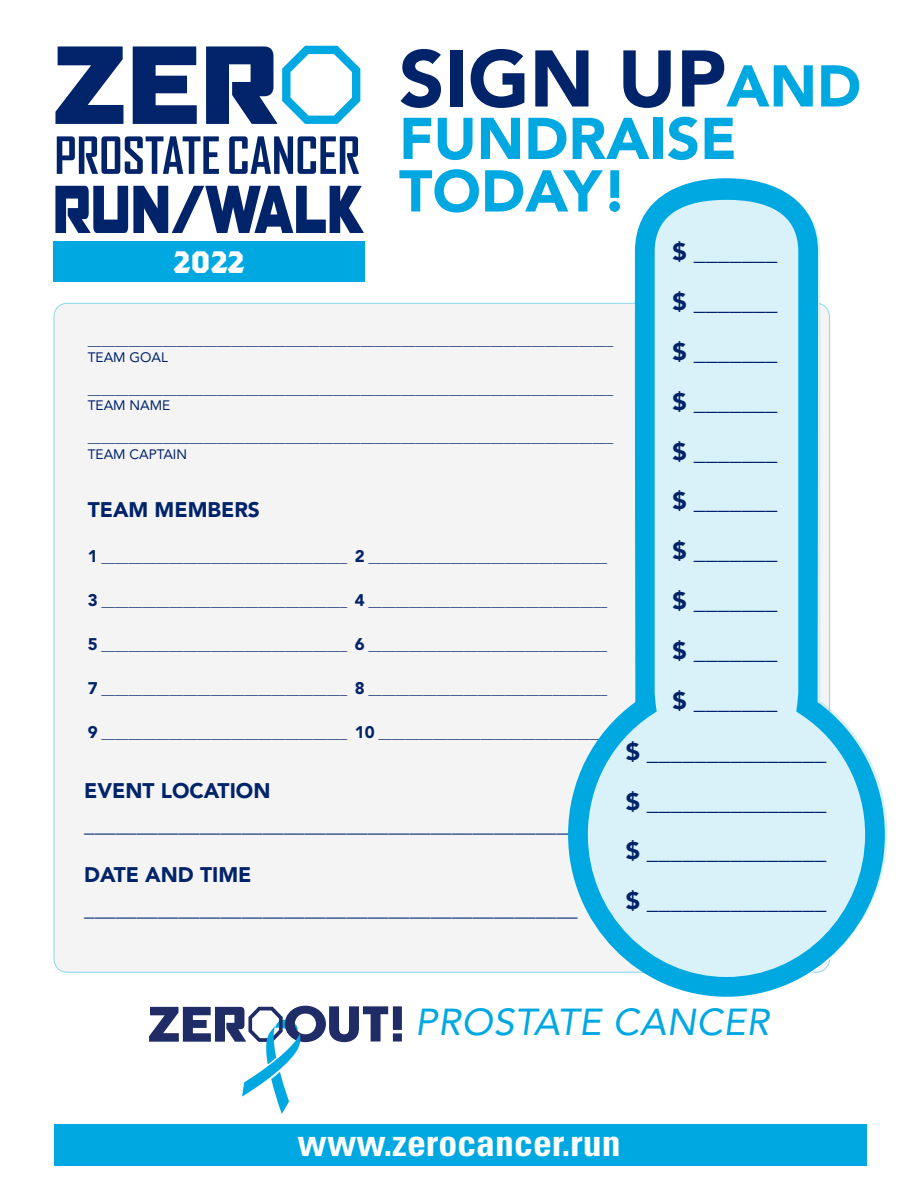
<style>
.page{position:relative;width:918px;height:1188px;background:#fff}
.page>*{position:absolute;margin:0;border:0;box-sizing:border-box;transform-origin:0 0}
.t1{font:900 79.2px "Avenir";color:#002369}
.t2{font:900 58.2px/52.5px "Avenir";color:#00a8e2}
.t3{font:700 condensed 37.8px "Univers";color:#fff}
.t4{font:italic 37.5px "Avenir";letter-spacing:.015em;color:#00a8e2}
.t5{font:700 31.05px "Brothers OT";color:#fff;scale:.96 1}
.t6{font:900 24px/49.9px "Avenir";color:#002369;text-align:center}
.t7{font:900 21px/33.6px "Avenir";color:#002369}
.t8{font:13.65px/16.8px "Avenir";color:#002369}
.s1{font-size:58.2px;color:#00a8e2}
.s2{font-weight:900;font-size:16.8px}
.s3{font-family:"Avant Garde";font-weight:700;font-style:normal;font-size:47.4px;color:#202c65}
</style>
<div class="page">
<div style="left:54px;top:303px;width:776px;height:669px;background:#f4f4f4;border-radius:13px"></div>
<svg style="left:55px;top:46px;width:68px;height:78px"></svg>
<svg style="left:133px;top:46px;width:64px;height:78px"></svg>
<svg style="left:206px;top:46px;width:154px;height:78px"></svg>
<svg style="left:57px;top:136px;width:162px;height:38px"></svg>
<svg style="left:229px;top:136px;width:130px;height:38px"></svg>
<svg style="left:55px;top:186px;width:309px;height:47px"></svg>
<div style="left:54px;top:242px;width:311px;height:40px;background:#00a8e2"></div>
<div style="left:54px;top:1124px;width:813px;height:42px;background:#00a8e2"></div>
<svg style="left:568px;top:178px;width:317px;height:819px;fill:#d9f2fa"></svg>
<svg style="left:149px;top:1007px;width:151px;height:107px"></svg>
<h1 class="t1" style="left:399px;top:31px;width:464px">SIGN UP<span class="s1">AND</span></h1>
<h2 class="t2" style="left:399px;top:112px;width:339px">FUNDRAISE<br>TODAY!</h2>
<h3 class="t5" style="left:174px;top:249px;width:75px">2022</h3>
<p class="t8" style="left:88px;top:332px;width:527px">_____________________________________________________________________________<br>TEAM GOAL</p>
<p class="t8" style="left:88px;top:380px;width:527px">_____________________________________________________________________________<br>TEAM NAME</p>
<p class="t8" style="left:88px;top:429px;width:527px">_____________________________________________________________________________<br>TEAM CAPTAIN</p>
<h3 class="t7" style="left:88px;top:493px;width:174px">TEAM MEMBERS</h3>
<p class="t8" style="left:88px;top:548px;width:521px"><span class="s2">1</span> ____________________________________ <span class="s2">2</span> ___________________________________</p>
<p class="t8" style="left:88px;top:593px;width:521px"><span class="s2">3</span> ____________________________________ <span class="s2">4</span> ___________________________________</p>
<p class="t8" style="left:88px;top:637px;width:521px"><span class="s2">5</span> ____________________________________ <span class="s2">6</span> ___________________________________</p>
<p class="t8" style="left:88px;top:681px;width:521px"><span class="s2">7</span> ____________________________________ <span class="s2">8</span> ___________________________________</p>
<p class="t8" style="left:88px;top:725px;width:524px"><span class="s2">9</span> ____________________________________ <span class="s2">10</span> __________________________________</p>
<h3 class="t7" style="left:84px;top:774px;width:495px">EVENT LOCATION _______________________________________________</h3>
<h3 class="t7" style="left:84px;top:858px;width:495px">DATE AND TIME _______________________________________________</h3>
<h3 class="t6" style="left:626px;top:227px;width:202px">$ _______<br>$ _______<br>$ _______<br>$ _______<br>$ _______<br>$ _______<br>$ _______<br>$ _______<br>$ _______<br>$ _______<br>$ _______________ $ _______________ $ _______________ $ _______________</h3>
<h3 class="t4" style="left:283px;top:999px;width:488px"><span class="s3">OUT!</span> PROSTATE CANCER</h3>
<h3 class="t3" style="left:298px;top:1120px;width:325px">www.zerocancer.run</h3>
</div>
